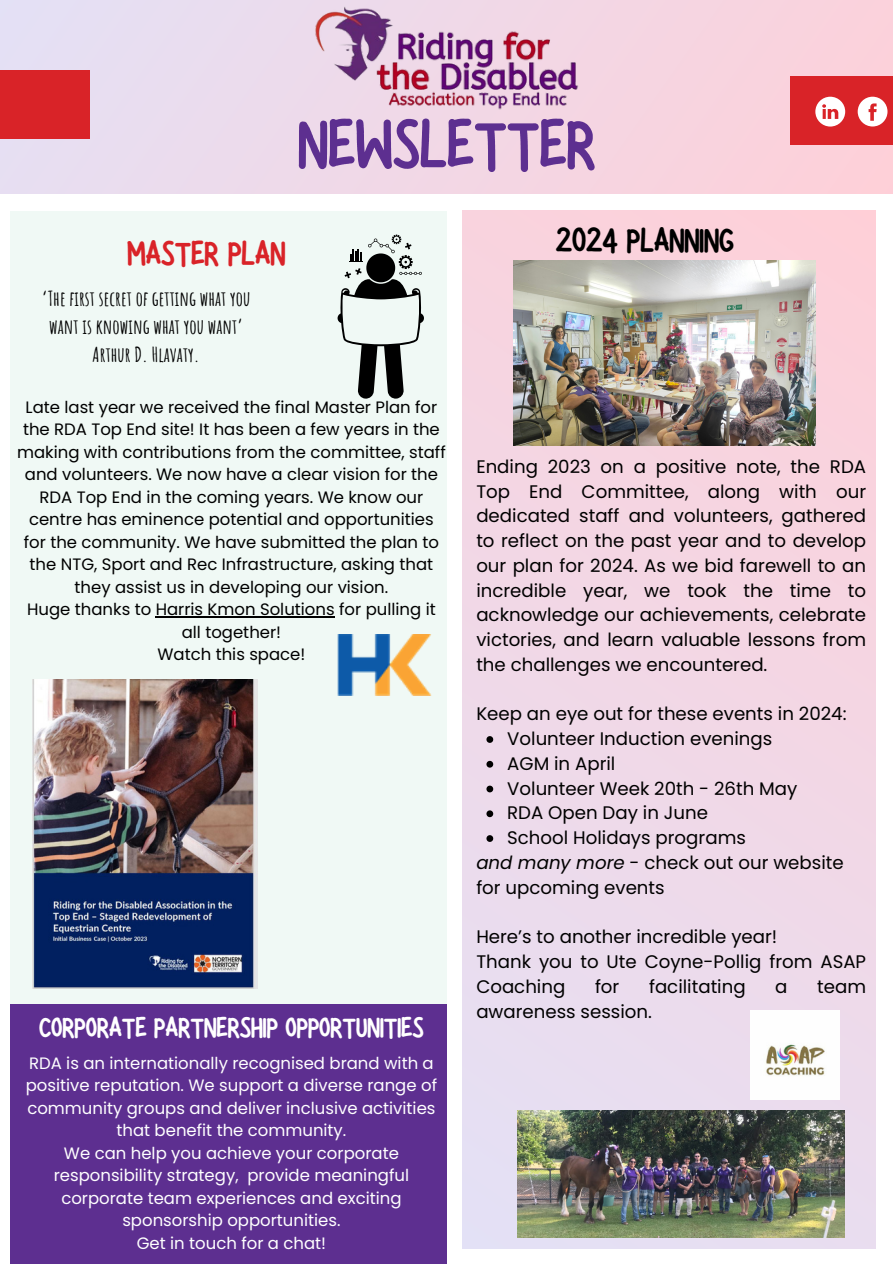
<style>
.page{position:relative;width:893px;height:1264px;background:#fff}
.page>*{position:absolute;margin:0;border:0;box-sizing:border-box;transform-origin:0 0}
.t1{font:90px "Hibernate";color:#5d2f90}
.t2{font:45px "Hibernate";color:#000}
.t3{font:45px "Hibernate";color:#d92328}
.t4{font:37.5px "Hibernate";color:#fff}
.t5{font:700 20.25px/27.9px "Amatic SC";color:#000;text-align:center}
.t6{font:18.15px/24.8px "Poppins";color:#000}
.t7{font:16.5px/22.5px "Poppins";color:#000;text-align:center}
.t8{font:16.5px/22.5px "Poppins";color:#fff;text-align:center}
.s1{font-style:italic}
</style>
<div class="page">
<div style="left:462px;top:210px;width:413px;height:1038px;background:linear-gradient(to right,#eddaeb,#f4d5e2)"></div>
<div style="left:0;top:0;width:892px;height:194px;background:linear-gradient(to right,#e5dff3,#fdd0d9)"></div>
<div style="left:790px;top:76px;width:102px;height:69px;background:#d92328"></div>
<div style="left:0;top:70px;width:89px;height:69px;background:#d92328"></div>
<div style="left:10px;top:211px;width:436px;height:792px;background:#f0f9f5"></div>
<svg style="left:857px;top:97px;width:30px;height:29px"></svg>
<svg style="left:815px;top:97px;width:30px;height:29px"></svg>
<img style="left:309px;top:0;width:275px;height:126px">
<img style="left:513px;top:260px;width:302px;height:186px">
<svg style="left:337px;top:234px;width:87px;height:165px"></svg>
<img style="left:32px;top:679px;width:225px;height:309px">
<img style="left:517px;top:1110px;width:327px;height:127px">
<img style="left:337px;top:635px;width:94px;height:60px">
<img style="left:750px;top:1010px;width:89px;height:89px">
<hr style="left:156px;top:616px;width:179px;height:1px;background:#000">
<svg style="left:486px;top:736px;width:7px;height:7px"></svg>
<svg style="left:486px;top:761px;width:7px;height:6px"></svg>
<svg style="left:486px;top:785px;width:7px;height:7px"></svg>
<svg style="left:486px;top:810px;width:7px;height:7px"></svg>
<svg style="left:486px;top:835px;width:7px;height:7px"></svg>
<div style="left:10px;top:1004px;width:436px;height:259px;background:#5d2f90"></div>
<p class="t1" style="left:298px;top:99px;width:299px">NEWSLETTER</p>
<h4 class="t3" style="left:127px;top:230px;width:160px">MASTER PLAN</h4>
<p class="t5" style="left:42px;top:284px;width:210px">‘The first secret of getting what you want is knowing what you want’<br>Arthur D. Hlavaty.</p>
<p class="t2" style="left:556px;top:218px;width:179px">2024 PLANNING</p>
<p class="t7" style="left:17px;top:395px;width:430px">Late last year we received the final Master Plan for the RDA Top End site! It has been a few years in the making with contributions from the committee, staff and volunteers. We now have a clear vision for the RDA Top End in the coming years. We know our centre has eminence potential and opportunities for the community. We have submitted the plan to the NTG, Sport and Rec Infrastructure, asking that they assist us in developing our vision.</p>
<p class="t7" style="left:27px;top:598px;width:410px">Huge thanks to Harris Kmon Solutions for pulling it all together!</p>
<p class="t7" style="left:157px;top:643px;width:149px">Watch this space!</p>
<p class="t4" style="left:39px;top:1008px;width:386px">CORPORATE PARTNERSHIP OPPORTUNITIES</p>
<p class="t8" style="left:26px;top:1051px;width:413px">RDA is an internationally recognised brand with a positive reputation. We support a diverse range of community groups and deliver inclusive activities that benefit the community.</p>
<p class="t8" style="left:54px;top:1141px;width:357px">We can help you achieve your corporate responsibility strategy, provide meaningful corporate team experiences and exciting sponsorship opportunities.</p>
<p class="t8" style="left:137px;top:1231px;width:191px">Get in touch for a chat!</p>
<h3 class="t6" style="left:476px;top:454px;width:391px;text-align:justify">Ending 2023 on a positive note, the RDA Top End Committee, along with our dedicated staff and volunteers, gathered to reflect on the past year and to develop our plan for 2024. As we bid farewell to an incredible year, we took the time to acknowledge our achievements, celebrate victories, and learn valuable lessons from the challenges we encountered.</h3>
<p class="t6" style="left:476px;top:701px;width:371px">Keep an eye out for these events in 2024:</p>
<p class="t6" style="left:507px;top:726px;width:266px">Volunteer Induction evenings</p>
<p class="t6" style="left:507px;top:751px;width:110px">AGM in April</p>
<p class="t6" style="left:507px;top:776px;width:292px">Volunteer Week 20th - 26th May</p>
<p class="t6" style="left:507px;top:800px;width:202px">RDA Open Day in June</p>
<p class="t6" style="left:507px;top:825px;width:240px">School Holidays programs</p>
<p class="t6" style="left:476px;top:850px;width:369px"><span class="s1">and many more</span> - check out our website for upcoming events</p>
<p class="t6" style="left:476px;top:924px;width:302px">Here’s to another incredible year!</p>
<p class="t6" style="left:476px;top:949px;width:391px">Thank you to Ute Coyne-Pollig from ASAP<br>Coaching</p>
<p class="t6" style="left:595px;top:974px;width:26px">for</p>
<p class="t6" style="left:649px;top:974px;width:98px">facilitating</p>
<p class="t6" style="left:775px;top:974px;width:14px">a</p>
<p class="t6" style="left:817px;top:974px;width:50px">team</p>
<p class="t6" style="left:476px;top:998px;width:177px">awareness session.</p>
</div>
